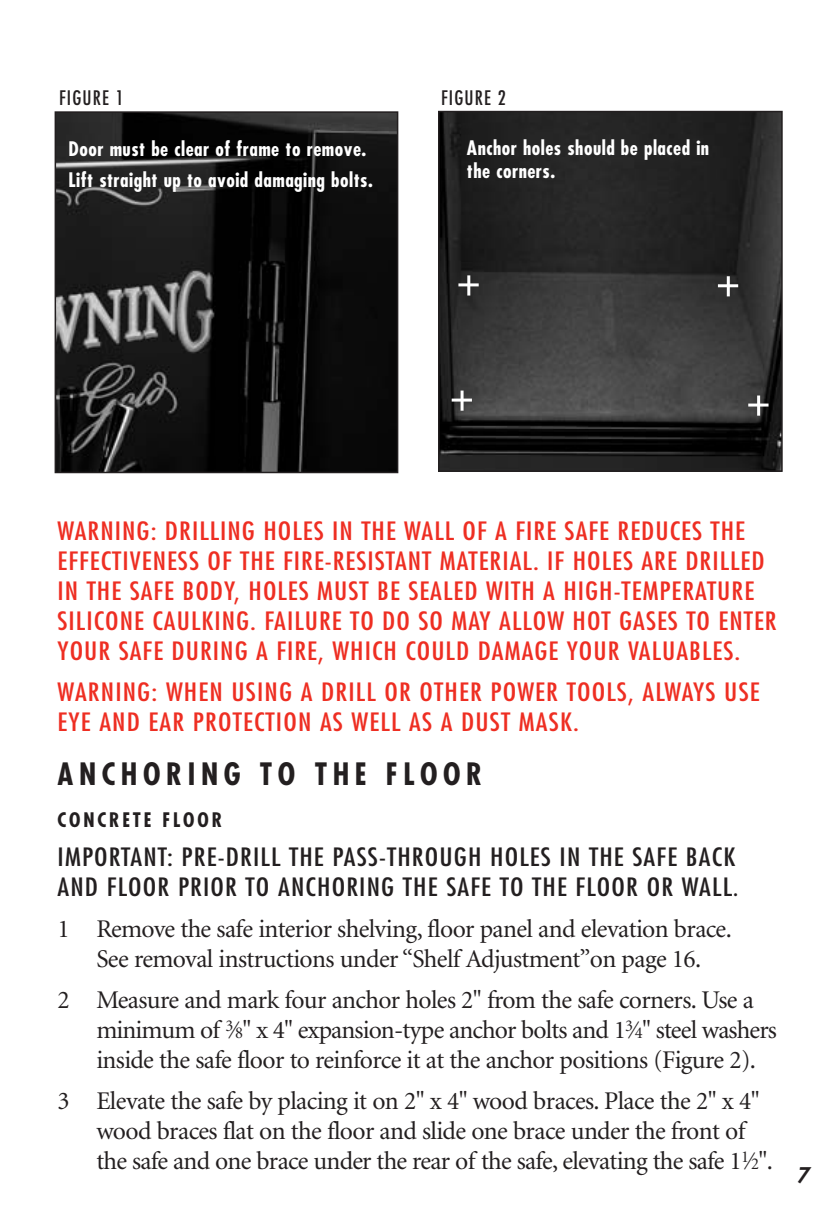
<style>
.page{position:relative;width:837px;height:1215px;background:#fff}
.page>*{position:absolute;margin:0;border:0;box-sizing:border-box;transform-origin:0 0}
.t1{font:700 condensed 30px "Futura";letter-spacing:.185em;color:#231f20}
.t2{font:25.5px/30px "Minion";letter-spacing:-.025em;color:#231f20}
.t3{font:condensed 24.6px/30px "Futura";letter-spacing:.035em;color:#ee2e22;scale:1.15 1}
.t4{font:condensed 24.6px/30px "Futura";letter-spacing:.04em;color:#231f20;scale:1.15 1}
.t5{font:italic 800 21px "Futura";color:#231f20}
.t6{font:700 condensed 19.5px/31.2px "Futura";letter-spacing:.025em;color:#fff}
.t7{font:condensed 19.5px "Futura";letter-spacing:.06em;color:#231f20}
.t8{font:700 condensed 19.5px "Futura";letter-spacing:.145em;color:#231f20}
.s1{font-size:16.5px}
</style>
<div class="page">
<svg style="left:54px;top:110px;width:729px;height:364px;background:#313131"></svg>
<p class="t7" style="left:59px;top:89px;width:66px">FIGURE 1</p>
<p class="t6" style="left:69px;top:135px;width:305px">Door must be clear of frame to remove.<br>Lift straight up to avoid damaging bolts.</p>
<p class="t7" style="left:441px;top:89px;width:66px">FIGURE 2</p>
<p class="t6" style="left:467px;top:138px;width:244px;line-height:22.5px">Anchor holes should be placed in the corners.</p>
<p class="t3" style="left:58px;top:517px;width:626px">WARNING: DRILLING HOLES IN THE WALL OF A FIRE SAFE REDUCES THE EFFECTIVENESS OF THE FIRE-RESISTANT MATERIAL. IF HOLES ARE DRILLED IN THE SAFE BODY, HOLES MUST BE SEALED WITH A HIGH-TEMPERATURE SILICONE CAULKING. FAILURE TO DO SO MAY ALLOW HOT GASES TO ENTER YOUR SAFE DURING A FIRE, WHICH COULD DAMAGE YOUR VALUABLES.</p>
<p class="t3" style="left:58px;top:678px;width:612px">WARNING: WHEN USING A DRILL OR OTHER POWER TOOLS, ALWAYS USE<br>EYE AND EAR PROTECTION AS WELL AS A DUST MASK.</p>
<p class="t1" style="left:58px;top:760px;width:426px">ANCHORING TO THE FLOOR</p>
<p class="t8" style="left:58px;top:811px;width:166px">CONCRETE FLOOR</p>
<p class="t4" style="left:58px;top:843px;width:593px">IMPORTANT: PRE-DRILL THE PASS-THROUGH HOLES IN THE SAFE BACK<br>AND FLOOR PRIOR TO ANCHORING THE SAFE TO THE FLOOR OR WALL.</p>
<p class="t2" style="left:58px;top:915px;width:675px;text-align:center">1 Remove the safe interior shelving, floor panel and elevation brace.<br>See removal instructions under “Shelf Adjustment”on page 16.</p>
<p class="t2" style="left:96px;top:986px;width:681px;text-indent:-39px">2 Measure and mark four anchor holes 2" from the safe corners. Use a minimum of <sup>3</sup>⁄<span class="s1">8</span>" x 4" expansion-type anchor bolts and 1<sup>3</sup>⁄<span class="s1">4</span>" steel washers inside the safe floor to reinforce it at the anchor positions (Figure 2).</p>
<p class="t2" style="left:96px;top:1087px;width:677px;text-indent:-39px">3 Elevate the safe by placing it on 2" x 4" wood braces. Place the 2" x 4" wood braces flat on the floor and slide one brace under the front of the safe and one brace under the rear of the safe, elevating the safe 1<sup>1</sup>⁄<span class="s1">2</span>".</p>
<p class="t5" style="left:796px;top:1165px;width:14px">7</p>
</div>
